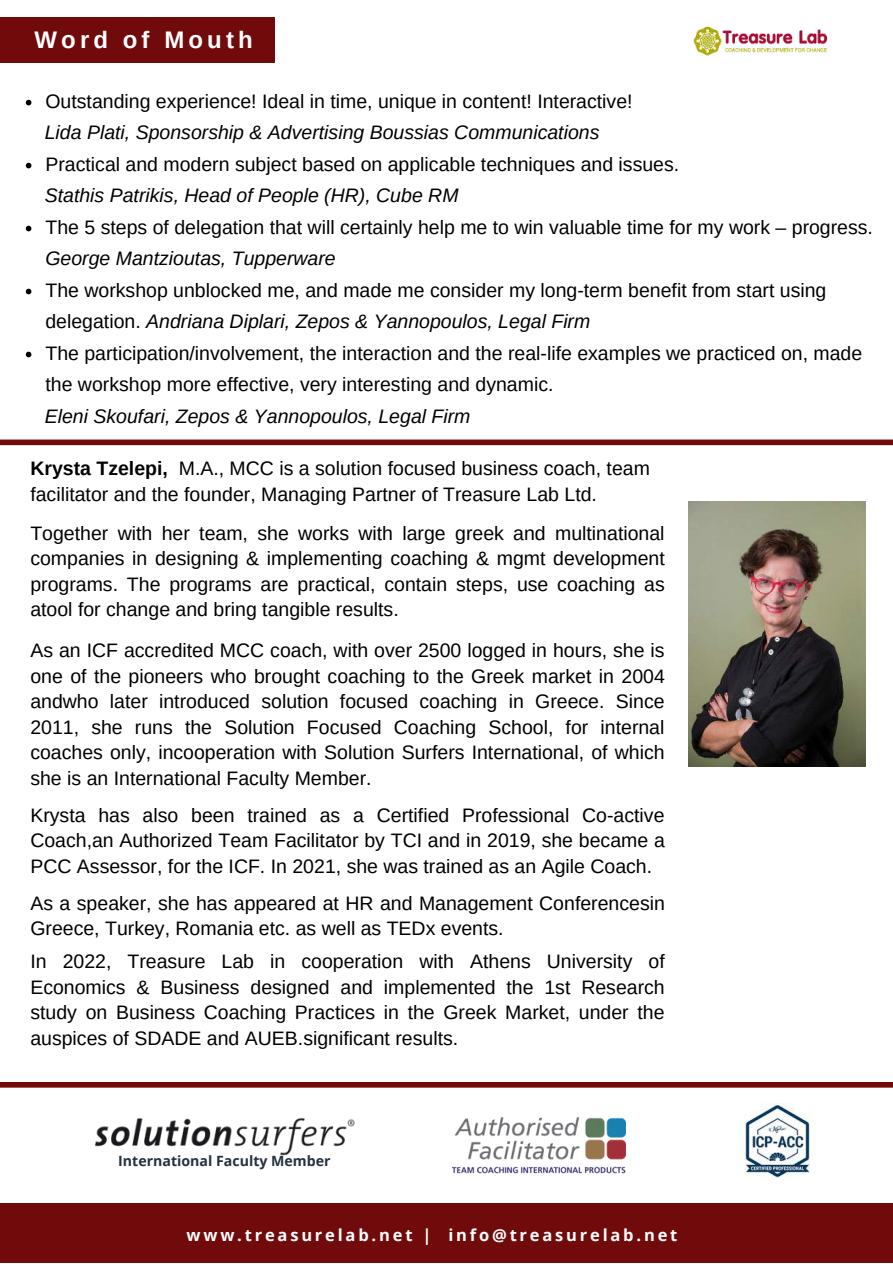
<style>
.page{position:relative;width:893px;height:1264px;background:#fff}
.page>*{position:absolute;margin:0;border:0;box-sizing:border-box;transform-origin:0 0}
.t1{font:700 24px "Arimo";letter-spacing:.17em;color:#fff}
.t2{font:19.5px/25.5px "Arimo";color:#000;text-align:justify}
.t3{font:italic 19.5px "Arimo";color:#000}
.t4{font:700 16.5px "Open Sans";letter-spacing:.17em;color:#fff}
.t5{font:700 14.1px "Open Sans";color:#253140}
.s1{font-style:italic}
.s2{font-weight:700}
</style>
<div class="page">
<div style="left:0;top:18px;width:274px;height:45px;background:#700a0b"></div>
<div style="left:0;top:1202px;width:892px;height:60px;background:#700a0b"></div>
<img style="left:693px;top:26px;width:135px;height:30px">
<img style="left:688px;top:501px;width:177px;height:265px">
<img style="left:743px;top:1103px;width:72px;height:76px">
<img style="left:95px;top:1118px;width:260px;height:38px">
<img style="left:452px;top:1117px;width:173px;height:57px">
<svg style="left:26px;top:100px;width:5px;height:5px"></svg>
<svg style="left:26px;top:163px;width:5px;height:5px"></svg>
<svg style="left:26px;top:226px;width:5px;height:5px"></svg>
<svg style="left:26px;top:289px;width:5px;height:5px"></svg>
<svg style="left:26px;top:352px;width:5px;height:5px"></svg>
<div style="left:0;top:439px;width:892px;height:6px;background:#700a0b"></div>
<div style="left:0;top:1081px;width:892px;height:6px;background:#700a0b"></div>
<p class="t1" style="left:35px;top:23px;width:220px">Word of Mouth</p>
<p class="t2" style="left:45px;top:88px;width:588px">Outstanding experience! Ideal in time, unique in content! Interactive!</p>
<p class="t3" style="left:45px;top:119px;width:556px">Lida Plati, Sponsorship &amp; Advertising Boussias Communications</p>
<p class="t2" style="left:45px;top:151px;width:635px">Practical and modern subject based on applicable techniques and issues.</p>
<p class="t3" style="left:45px;top:182px;width:415px">Stathis Patrikis, Head of People (HR), Cube RM</p>
<p class="t2" style="left:45px;top:214px;width:829px">The 5 steps of delegation that will certainly help me to win valuable time for my work – progress.</p>
<p class="t3" style="left:45px;top:245px;width:292px">George Mantzioutas, Tupperware</p>
<p class="t2" style="left:45px;top:274px;width:818px;line-height:31.5px;text-align:left">The workshop unblocked me, and made me consider my long-term benefit from start using delegation. <span class="s1">Andriana Diplari, Zepos &amp; Yannopoulos, Legal Firm<br></span>The participation/involvement, the interaction and the real-life examples we practiced on, made the workshop more effective, very interesting and dynamic.</p>
<p class="t3" style="left:45px;top:403px;width:427px">Eleni Skoufari, Zepos &amp; Yannopoulos, Legal Firm</p>
<p class="t2" style="left:30px;top:456px;width:621px"><span class="s2">Krysta Tzelepi,</span> M.A., MCC is a solution focused business coach, team facilitator and the founder, Managing Partner of Treasure Lab Ltd.</p>
<p class="t2" style="left:30px;top:520px;width:636px">Together with her team, she works with large greek and multinational companies in designing &amp; implementing coaching &amp; mgmt development programs. The programs are practical, contain steps, use coaching as atool for change and bring tangible results.</p>
<p class="t2" style="left:30px;top:638px;width:636px">As an ICF accredited ΜCC coach, with over 2500 logged in hours, she is one of the pioneers who brought coaching to the Greek market in 2004 andwho later introduced solution focused coaching in Greece. Since 2011, she runs the Solution Focused Coaching School, for internal coaches only, incooperation with Solution Surfers International, of which she is an International Faculty Member.</p>
<p class="t2" style="left:30px;top:802px;width:636px">Krysta has also been trained as a Certified Professional Co-active Coach,an Authorized Team Facilitator by TCI and in 2019, she became a PCC Assessor, for the ICF. In 2021, she was trained as an Agile Coach.</p>
<p class="t2" style="left:30px;top:890px;width:636px">As a speaker, she has appeared at HR and Management Conferencesin<br>Greece, Turkey, Romania etc. as well as TEDx events.</p>
<p class="t2" style="left:30px;top:948px;width:635px">In 2022, Treasure Lab in cooperation with Athens University of Economics &amp; Business designed and implemented the 1st Research study on Business Coaching Practices in the Greek Market, under the auspices of SDADE and AUEB.significant results.</p>
<p class="t5" style="left:118px;top:1151px;width:214px">International Faculty Member</p>
<p class="t4" style="left:186px;top:1223px;width:492px">www.treasurelab.net | info@treasurelab.net</p>
</div>
